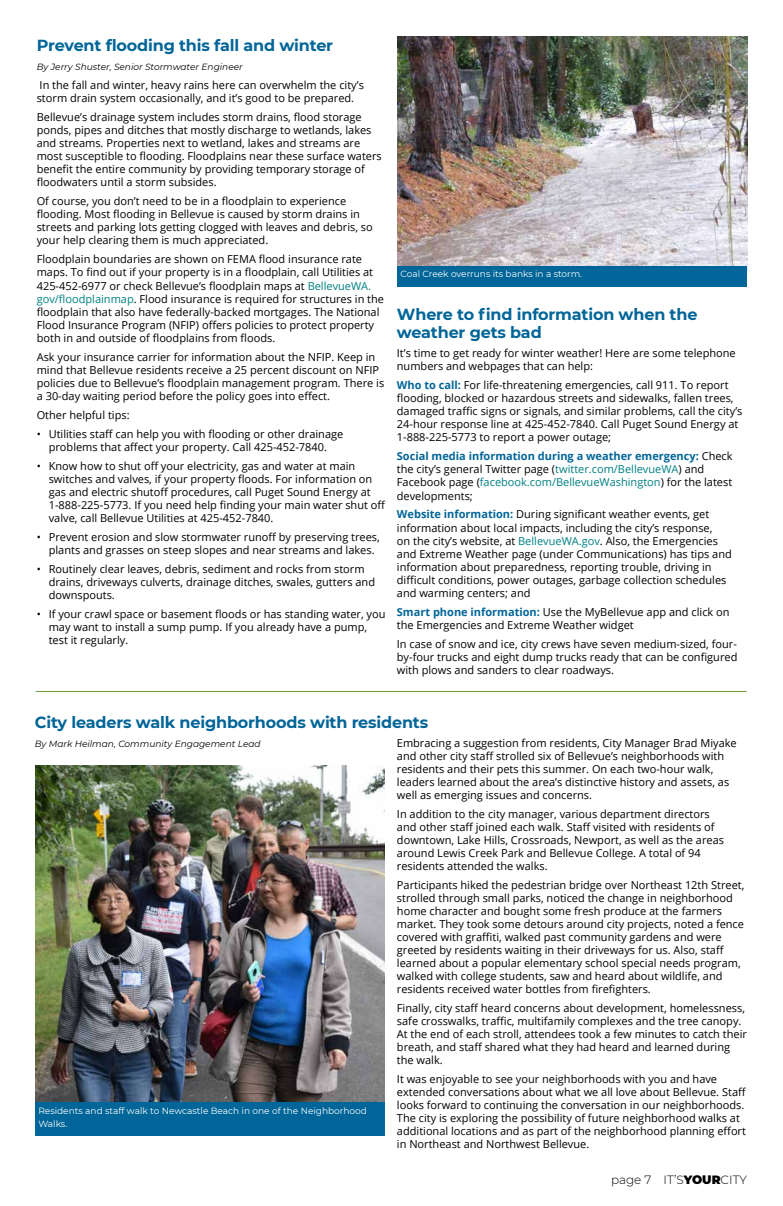
<style>
.page{position:relative;width:783px;height:1206px;background:#fff}
.page>*{position:absolute;margin:0;border:0;box-sizing:border-box;transform-origin:0 0}
.t1{font:700 16px/18px "Montserrat";letter-spacing:-.01em;color:#006598}
.t2{font:300 12px "Montserrat";color:#000}
.t3{font:11px/13px "Open Sans";color:#000}
.t4{font:9px/13px "Montserrat";color:#fff}
.t5{font:italic 9px "Montserrat";color:#000}
.s1{color:#008084}
.s2{font-weight:700;color:#006598}
.s3{font-weight:900}
</style>
<div class="page">
<hr style="left:36px;top:691px;width:711px;height:1px;background:#6d9a3f">
<div style="left:35px;top:1102px;width:350px;height:34px;background:#006598"></div>
<img style="left:398px;top:36px;width:349px;height:230px">
<img style="left:35px;top:765px;width:350px;height:337px">
<div style="left:398px;top:266px;width:349px;height:20px;background:#006598"></div>
<h1 class="t1" style="left:37px;top:36px;width:298px">Prevent flooding this fall and winter</h1>
<p class="t5" style="left:37px;top:61px;width:208px">By Jerry Shuster, Senior Stormwater Engineer</p>
<p class="t3" style="left:37px;top:79px;width:329px">In the fall and winter, heavy rains here can overwhelm the city’s storm drain system occasionally, and it’s good to be prepared.</p>
<p class="t3" style="left:37px;top:111px;width:347px">Bellevue’s drainage system includes storm drains, flood storage ponds, pipes and ditches that mostly discharge to wetlands, lakes and streams. Properties next to wetland, lakes and streams are most susceptible to flooding. Floodplains near these surface waters benefit the entire community by providing temporary storage of floodwaters until a storm subsides.</p>
<p class="t3" style="left:37px;top:195px;width:338px">Of course, you don’t need to be in a floodplain to experience flooding. Most flooding in Bellevue is caused by storm drains in streets and parking lots getting clogged with leaves and debris, so your help clearing them is much appreciated.</p>
<p class="t3" style="left:37px;top:253px;width:349px">Floodplain boundaries are shown on FEMA flood insurance rate maps. To find out if your property is in a floodplain, call Utilities at 425-452-6977 or check Bellevue’s floodplain maps at <span class="s1">BellevueWA. gov/floodplainmap</span>. Flood insurance is required for structures in the floodplain that also have federally-backed mortgages. The National Flood Insurance Program (NFIP) offers policies to protect property both in and outside of floodplains from floods.</p>
<p class="t3" style="left:37px;top:350px;width:349px">Ask your insurance carrier for information about the NFIP. Keep in mind that Bellevue residents receive a 25 percent discount on NFIP policies due to Bellevue’s floodplain management program. There is a 30-day waiting period before the policy goes into effect.</p>
<p class="t3" style="left:37px;top:408px;width:94px">Other helpful tips:</p>
<p class="t3" style="left:37px;top:427px;width:308px;text-align:center">• Utilities staff can help you with flooding or other drainage problems that affect your property. Call 425-452-7840.</p>
<p class="t3" style="left:49px;top:459px;width:338px;text-indent:-12px">• Know how to shut off your electricity, gas and water at main switches and valves, if your property floods. For information on gas and electric shutoff procedures, call Puget Sound Energy at 1-888-225-5773. If you need help finding your main water shut off valve, call Bellevue Utilities at 425-452-7840.</p>
<p class="t3" style="left:49px;top:530px;width:333px;text-indent:-12px">• Prevent erosion and slow stormwater runoff by preserving trees, plants and grasses on steep slopes and near streams and lakes.</p>
<p class="t3" style="left:49px;top:562px;width:328px;text-indent:-12px">• Routinely clear leaves, debris, sediment and rocks from storm drains, driveways culverts, drainage ditches, swales, gutters and downspouts.</p>
<p class="t3" style="left:49px;top:607px;width:338px;text-indent:-12px">• If your crawl space or basement floods or has standing water, you may want to install a sump pump. If you already have a pump, test it regularly.</p>
<p class="t4" style="left:400px;top:267px;width:183px">Coal Creek overruns its banks in a storm.</p>
<h1 class="t1" style="left:397px;top:305px;width:302px">Where to find information when the weather gets bad</h1>
<p class="t3" style="left:397px;top:347px;width:340px">It’s time to get ready for winter weather! Here are some telephone numbers and webpages that can help:</p>
<p class="t3" style="left:397px;top:379px;width:347px"><span class="s2">Who to call:</span> For life-threatening emergencies, call 911. To report flooding, blocked or hazardous streets and sidewalks, fallen trees, damaged traffic signs or signals, and similar problems, call the city’s 24-hour response line at 425-452-7840. Call Puget Sound Energy at 1-888-225-5773 to report a power outage;</p>
<p class="t3" style="left:397px;top:450px;width:337px"><span class="s2">Social media information during a weather emergency:</span> Check the city’s general Twitter page (<span class="s1">twitter.com/BellevueWA</span>) and Facebook page (<span class="s1">facebook.com/BellevueWashington</span>) for the latest developments;</p>
<p class="t3" style="left:397px;top:508px;width:336px"><span class="s2">Website information:</span> During significant weather events, get information about local impacts, including the city’s response,<br>on the city’s website, at <span class="s1">BellevueWA.gov</span>. Also, the Emergencies and Extreme Weather page (under Communications) has tips and information about preparedness, reporting trouble, driving in difficult conditions, power outages, garbage collection schedules and warming centers; and</p>
<p class="t3" style="left:397px;top:605px;width:334px"><span class="s2">Smart phone information:</span> Use the MyBellevue app and click on the Emergencies and Extreme Weather widget</p>
<p class="t3" style="left:397px;top:637px;width:342px;text-align:justify">In case of snow and ice, city crews have seven medium-sized, four&shy;by-four trucks and eight dump trucks ready that can be configured with plows and sanders to clear roadways.</p>
<h1 class="t1" style="left:35px;top:713px;width:395px">City leaders walk neighborhoods with residents</h1>
<p class="t5" style="left:35px;top:738px;width:227px">By Mark Heilman, Community Engagement Lead</p>
<p class="t3" style="left:397px;top:737px;width:341px">Embracing a suggestion from residents, City Manager Brad Miyake and other city staff strolled six of Bellevue’s neighborhoods with residents and their pets this summer. On each two-hour walk, leaders learned about the area’s distinctive history and assets, as well as emerging issues and concerns.</p>
<p class="t3" style="left:397px;top:808px;width:329px">In addition to the city manager, various department directors and other staff joined each walk. Staff visited with residents of downtown, Lake Hills, Crossroads, Newport, as well as the areas around Lewis Creek Park and Bellevue College. A total of 94 residents attended the walks.</p>
<p class="t3" style="left:397px;top:879px;width:349px">Participants hiked the pedestrian bridge over Northeast 12th Street, strolled through small parks, noticed the change in neighborhood home character and bought some fresh produce at the farmers market. They took some detours around city projects, noted a fence covered with graffiti, walked past community gardens and were greeted by residents waiting in their driveways for us. Also, staff learned about a popular elementary school special needs program, walked with college students, saw and heard about wildlife, and residents received water bottles from firefighters.</p>
<p class="t3" style="left:397px;top:1002px;width:351px">Finally, city staff heard concerns about development, homelessness, safe crosswalks, traffic, multifamily complexes and the tree canopy.<br>At the end of each stroll, attendees took a few minutes to catch their breath, and staff shared what they had heard and learned during the walk.</p>
<p class="t3" style="left:397px;top:1073px;width:351px">It was enjoyable to see your neighborhoods with you and have extended conversations about what we all love about Bellevue. Staff looks forward to continuing the conversation in our neighborhoods.<br>The city is exploring the possibility of future neighborhood walks at additional locations and as part of the neighborhood planning effort in Northeast and Northwest Bellevue.</p>
<p class="t4" style="left:38px;top:1104px;width:330px">Residents and staff walk to Newcastle Beach in one of the Neighborhood<br>Walks.</p>
<p class="t2" style="left:611px;top:1171px;width:137px">page 7 IT’S<span class="s3">YOUR</span>CITY</p>
</div>
